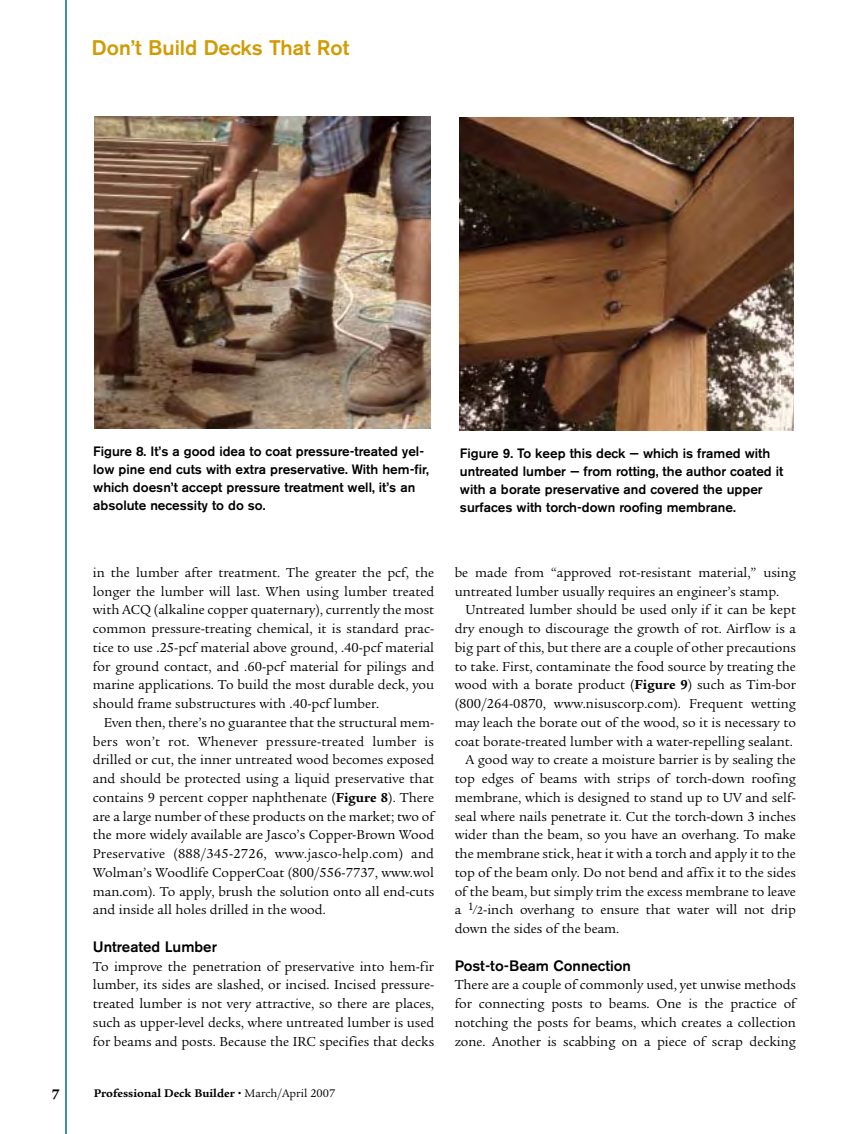
<style>
.page{position:relative;width:864px;height:1134px;background:#fff}
.page>*{position:absolute;margin:0;border:0;box-sizing:border-box;transform-origin:0 0}
.t1{font:500 21px "Akzidenz Grotesk BE";color:#d19b03}
.t2{font:500 15px "Akzidenz Grotesk BE";color:#000}
.t3{font:700 15px "Legacy Serif";color:#000}
.t4{font:14.1px/18.8px "Legacy Serif";color:#000;text-align:justify}
.t5{font:500 13.5px/18px "Akzidenz Grotesk BE";color:#000}
.t6{font:700 12px "Legacy Serif";color:#000}
.s1{font-weight:700}
.s2{font-weight:900}
.s3{font-weight:400}
.s4{font-size:11.55px}
</style>
<div class="page">
<hr style="left:65px;top:0;width:2px;height:1134px;background:#016b7e">
<img style="left:94px;top:116px;width:336px;height:313px">
<img style="left:460px;top:118px;width:333px;height:312px">
<h1 class="t1" style="left:92px;top:40px;width:259px">Don’t Build Decks That Rot</h1>
<p class="t5" style="left:93px;top:444px;width:337px">Figure 8. It’s a good idea to coat pressure-treated yel&shy;low pine end cuts with extra preservative. With hem-fir, which doesn’t accept pressure treatment well, it’s an absolute necessity to do so.</p>
<p class="t5" style="left:460px;top:445px;width:325px">Figure 9. To keep this deck — which is framed with untreated lumber — from rotting, the author coated it with a borate preservative and covered the upper surfaces with torch-down roofing membrane.</p>
<p class="t4" style="left:93px;top:564px;width:343px">in the lumber after treatment. The greater the pcf, the longer the lumber will last. When using lumber treated with ACQ (alkaline copper quaternary), currently the most common pressure-treating chemical, it is standard prac&shy;tice to use .25-pcf material above ground, .40-pcf material for ground contact, and .60-pcf material for pilings and marine applications. To build the most durable deck, you should frame substructures with .40-pcf lumber.</p>
<p class="t4" style="left:93px;top:714px;width:343px;text-indent:11px">Even then, there’s no guarantee that the structural mem&shy;bers won’t rot. Whenever pressure-treated lumber is drilled or cut, the inner untreated wood becomes exposed and should be protected using a liquid preservative that contains 9 percent copper naphthenate (<span class="s1">Figure 8</span>). There are a large number of these products on the market; two of the more widely available are Jasco’s Copper-Brown Wood Preservative (888/345-2726, www.jasco-help.com) and Wolman’s Woodlife CopperCoat (800/556-7737, www.wol man.com). To apply, brush the solution onto all end-cuts and inside all holes drilled in the wood.</p>
<p class="t2" style="left:93px;top:941px;width:126px">Untreated Lumber</p>
<p class="t4" style="left:93px;top:958px;width:343px">To improve the penetration of preservative into hem-fir lumber, its sides are slashed, or incised. Incised pressure&shy;treated lumber is not very attractive, so there are places, such as upper-level decks, where untreated lumber is used for beams and posts. Because the IRC specifies that decks</p>
<p class="t3" style="left:52px;top:1088px;width:9px">7</p>
<p class="t6" style="left:94px;top:1088px;width:243px">Professional Deck Builder <span class="s2">•</span> <span class="s3">March/April 2007</span></p>
<p class="t4" style="left:455px;top:564px;width:343px">be made from “approved rot-resistant material,” using untreated lumber usually requires an engineer’s stamp.</p>
<p class="t4" style="left:465px;top:602px;width:332px">Untreated lumber should be used only if it can be kept</p>
<p class="t4" style="left:455px;top:621px;width:343px">dry enough to discourage the growth of rot. Airflow is a</p>
<p class="t4" style="left:455px;top:639px;width:343px">big part of this, but there are a couple of other precautions</p>
<p class="t4" style="left:455px;top:658px;width:343px">to take. First, contaminate the food source by treating the</p>
<p class="t4" style="left:455px;top:677px;width:343px">wood with a borate product (<span class="s1">Figure 9</span>) such as Tim-bor</p>
<p class="t4" style="left:455px;top:696px;width:343px">(800/264-0870, www.nisuscorp.com). Frequent wetting</p>
<p class="t4" style="left:455px;top:714px;width:343px">may leach the borate out of the wood, so it is necessary to</p>
<p class="t4" style="left:455px;top:733px;width:340px">coat borate-treated lumber with a water-repelling sealant.</p>
<p class="t4" style="left:465px;top:752px;width:332px">A good way to create a moisture barrier is by sealing the</p>
<p class="t4" style="left:455px;top:771px;width:343px">top edges of beams with strips of torch-down roofing</p>
<p class="t4" style="left:455px;top:789px;width:343px">membrane, which is designed to stand up to UV and self-</p>
<p class="t4" style="left:455px;top:808px;width:343px">seal where nails penetrate it. Cut the torch-down 3 inches</p>
<p class="t4" style="left:455px;top:827px;width:343px">wider than the beam, so you have an overhang. To make</p>
<p class="t4" style="left:455px;top:846px;width:343px">the membrane stick, heat it with a torch and apply it to the</p>
<p class="t4" style="left:455px;top:864px;width:343px">top of the beam only. Do not bend and affix it to the sides</p>
<p class="t4" style="left:455px;top:883px;width:343px">of the beam, but simply trim the excess membrane to leave</p>
<p class="t4" style="left:455px;top:902px;width:343px">a <sup>1</sup>⁄<span class="s4">2</span>-inch overhang to ensure that water will not drip</p>
<p class="t4" style="left:455px;top:921px;width:166px">down the sides of the beam.</p>
<p class="t2" style="left:455px;top:960px;width:178px">Post-to-Beam Connection</p>
<p class="t4" style="left:455px;top:977px;width:343px">There are a couple of commonly used, yet unwise methods for connecting posts to beams. One is the practice of notching the posts for beams, which creates a collection zone. Another is scabbing on a piece of scrap decking</p>
</div>
